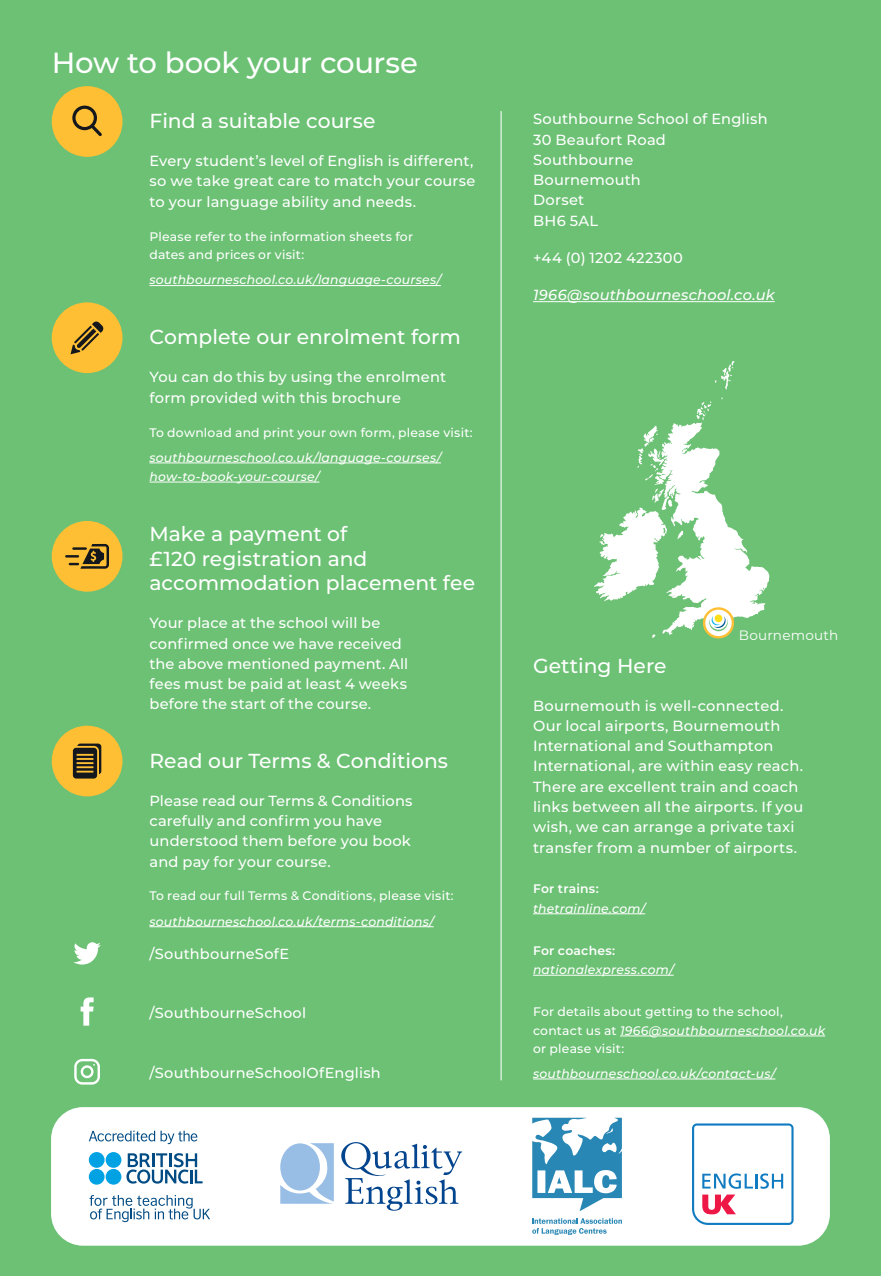
<style>
.page{position:relative;width:881px;height:1276px;background:#fff}
.page>*{position:absolute;margin:0;border:0;box-sizing:border-box;transform-origin:0 0}
.t1{font:500 29.03px "Montserrat";letter-spacing:-.01em;color:#fff}
.t2{font:500 20.25px/24.8px "Montserrat";color:#fff}
.t3{font:500 14.62px/20.2px "Montserrat";letter-spacing:.01em;color:#fff}
.t4{font:italic 500 14.62px "Montserrat";letter-spacing:.015em;color:#fff}
.t5{font:13.5px "Montserrat";letter-spacing:.015em;color:#fff}
.t6{font:500 12.38px/18.4px "Montserrat";letter-spacing:.015em;color:#fff}
.t7{font:italic 500 12.38px/19.1px "Montserrat";letter-spacing:.01em;color:#fff}
.t8{font:600 12.38px "Montserrat";letter-spacing:.02em;color:#fff}
.s1{font-style:italic}
</style>
<div class="page">
<div style="left:0;top:0;width:880px;height:1276px;background:#6cc174"></div>
<hr style="left:149px;top:285px;width:292px;height:1px;background:#fff">
<hr style="left:149px;top:462px;width:292px;height:1px;background:#fff">
<hr style="left:149px;top:482px;width:170px;height:1px;background:#fff">
<hr style="left:149px;top:926px;width:284px;height:1px;background:#fff">
<div style="left:52px;top:86px;width:70px;height:71px;background:#febf35;border-radius:50%"></div>
<svg style="left:72px;top:106px;width:30px;height:30px"></svg>
<hr style="left:533px;top:301px;width:241px;height:1px;background:#fff">
<hr style="left:533px;top:913px;width:112px;height:1px;background:#fff">
<hr style="left:533px;top:975px;width:140px;height:1px;background:#fff">
<hr style="left:619px;top:1035px;width:205px;height:1px;background:#fff">
<hr style="left:533px;top:1078px;width:242px;height:1px;background:#fff">
<svg style="left:73px;top:942px;width:28px;height:22px"></svg>
<svg style="left:74px;top:1059px;width:26px;height:25px"></svg>
<svg style="left:81px;top:997px;width:13px;height:28px"></svg>
<div style="left:52px;top:521px;width:70px;height:71px;background:#febf35;border-radius:50%"></div>
<svg style="left:65px;top:544px;width:44px;height:25px"></svg>
<div style="left:52px;top:302px;width:70px;height:71px;background:#febf35;border-radius:50%"></div>
<svg style="left:70px;top:321px;width:34px;height:33px"></svg>
<div style="left:52px;top:725px;width:70px;height:71px;background:#febf35;border-radius:50%"></div>
<svg style="left:73px;top:743px;width:28px;height:35px"></svg>
<hr style="left:500px;top:111px;width:1px;height:969px;background:#fff">
<svg style="left:715px;top:361px;width:19px;height:28px"></svg>
<svg style="left:594px;top:397px;width:175px;height:241px"></svg>
<div style="left:714px;top:614px;width:8px;height:8px;background:#ffdf1b;border-radius:50%"></div>
<div style="left:51px;top:1107px;width:778px;height:138px;background:#fff;border-radius:32px"></div>
<svg style="left:89px;top:1130px;width:108px;height:14px"></svg>
<svg style="left:89px;top:1195px;width:121px;height:27px"></svg>
<svg style="left:126px;top:1153px;width:76px;height:30px"></svg>
<div style="left:89px;top:1152px;width:15px;height:15px;background:#00a2e4;border-radius:50%"></div>
<div style="left:106px;top:1152px;width:15px;height:15px;background:#00a2e4;border-radius:50%"></div>
<div style="left:89px;top:1169px;width:15px;height:15px;background:#00a2e4;border-radius:50%"></div>
<div style="left:106px;top:1169px;width:15px;height:15px;background:#00a2e4;border-radius:50%"></div>
<svg style="left:532px;top:1117px;width:89px;height:94px"></svg>
<svg style="left:532px;top:1218px;width:89px;height:17px"></svg>
<svg style="left:692px;top:1123px;width:101px;height:102px"></svg>
<svg style="left:280px;top:1143px;width:54px;height:60px"></svg>
<svg style="left:341px;top:1142px;width:121px;height:68px"></svg>
<h1 class="t1" style="left:52px;top:42px;width:367px">How to book your course</h1>
<h2 class="t2" style="left:149px;top:108px;width:228px">Find a suitable course</h2>
<p class="t3" style="left:149px;top:150px;width:327px">Every student’s level of English is different, so we take great care to match your course to your language ability and needs.</p>
<p class="t6" style="left:149px;top:226px;width:265px">Please refer to the information sheets for dates and prices or visit:</p>
<p class="t7" style="left:149px;top:270px;width:293px">southbourneschool.co.uk/language-courses/</p>
<h2 class="t2" style="left:149px;top:324px;width:312px">Complete our enrolment form</h2>
<p class="t3" style="left:149px;top:366px;width:298px">You can do this by using the enrolment form provided with this brochure</p>
<p class="t6" style="left:149px;top:422px;width:324px">To download and print your own form, please visit:</p>
<p class="t7" style="left:149px;top:447px;width:293px">southbourneschool.co.uk/language-courses/ how-to-book-your-course/</p>
<h2 class="t2" style="left:149px;top:520px;width:327px">Make a payment of<br>£120 registration and accommodation placement fee</h2>
<p class="t3" style="left:149px;top:612px;width:260px">Your place at the school will be confirmed once we have received the above mentioned payment. All fees must be paid at least 4 weeks before the start of the course.</p>
<h2 class="t2" style="left:149px;top:747px;width:300px">Read our Terms &amp; Conditions</h2>
<p class="t3" style="left:149px;top:790px;width:264px">Please read our Terms &amp; Conditions carefully and confirm you have understood them before you book and pay for your course.</p>
<p class="t6" style="left:149px;top:886px;width:306px">To read our full Terms &amp; Conditions, please visit:</p>
<p class="t7" style="left:149px;top:911px;width:286px">southbourneschool.co.uk/terms-conditions/</p>
<p class="t3" style="left:149px;top:943px;width:141px">/SouthbourneSofE</p>
<p class="t3" style="left:149px;top:1001px;width:158px">/SouthbourneSchool</p>
<p class="t3" style="left:149px;top:1062px;width:233px">/SouthbourneSchoolOfEnglish</p>
<p class="t3" style="left:533px;top:108px;width:236px">Southbourne School of English<br>30 Beaufort Road<br>Southbourne<br>Bournemouth<br>Dorset<br>BH6 5AL</p>
<p class="t3" style="left:533px;top:247px;width:151px">+44 (0) 1202 422300</p>
<p class="t4" style="left:533px;top:285px;width:243px">1966@southbourneschool.co.uk</p>
<p class="t5" style="left:738px;top:625px;width:101px">Bournemouth</p>
<h2 class="t2" style="left:533px;top:652px;width:135px">Getting Here</h2>
<p class="t3" style="left:533px;top:694px;width:271px">Bournemouth is well-connected.<br>Our local airports, Bournemouth International and Southampton International, are within easy reach.<br>There are excellent train and coach links between all the airports. If you wish, we can arrange a private taxi transfer from a number of airports.</p>
<p class="t8" style="left:533px;top:880px;width:67px">For trains:</p>
<p class="t7" style="left:533px;top:898px;width:114px">thetrainline.com/</p>
<p class="t8" style="left:533px;top:941px;width:84px">For coaches:</p>
<p class="t7" style="left:533px;top:959px;width:142px">nationalexpress.com/</p>
<p class="t6" style="left:533px;top:1001px;width:293px">For details about getting to the school, contact us at <span class="s1">1966@southbourneschool.co.uk </span>or please visit:</p>
<p class="t7" style="left:533px;top:1063px;width:244px">southbourneschool.co.uk/contact-us/</p>
</div>
